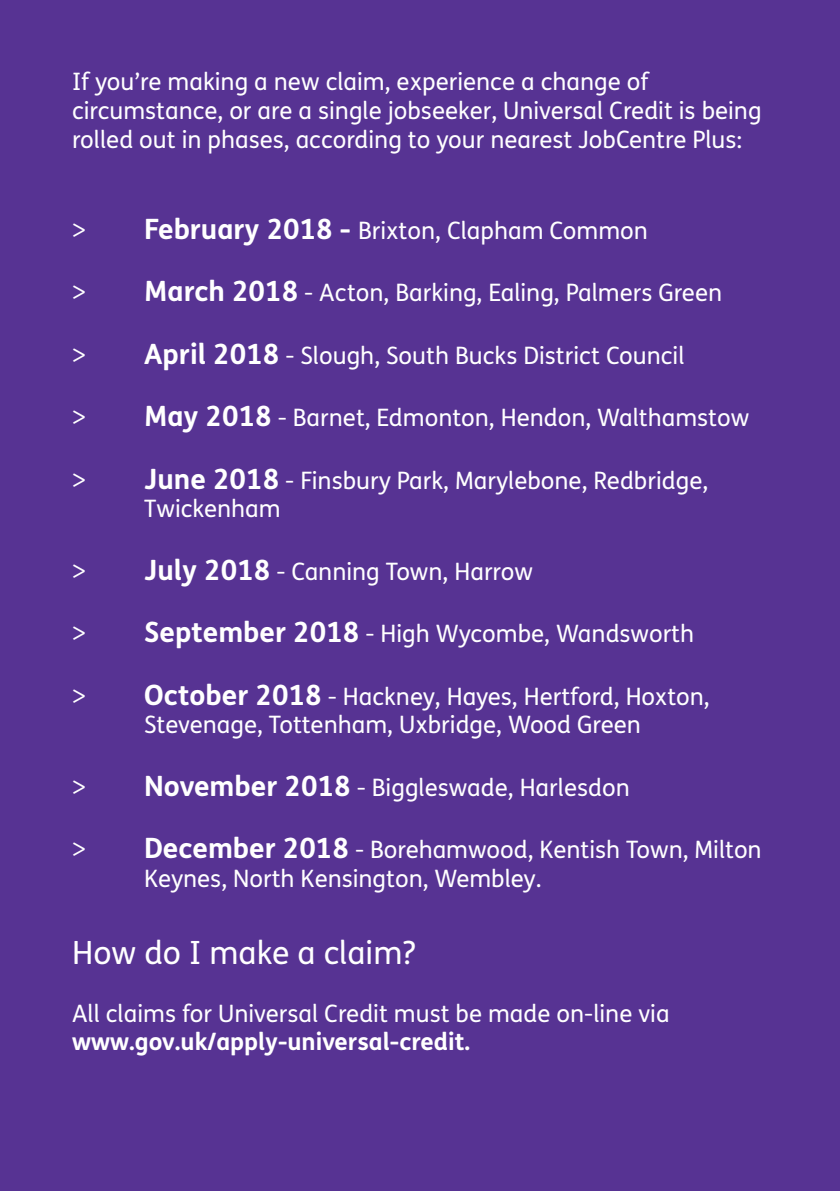
<style>
.page{position:relative;width:840px;height:1191px;background:#fff}
.page>*{position:absolute;margin:0;border:0;box-sizing:border-box;transform-origin:0 0}
.t1{font:32px "FS Me";color:#fff}
.t2{font:24px/28.8px "FS Me";color:#fff}
.t3{font:700 24px "FS Me";color:#fff}
.s1{font-weight:700;font-size:28px}
</style>
<div class="page">
<div style="left:0;top:0;width:839px;height:1191px;background:#573393"></div>
<p class="t2" style="left:72px;top:67px;width:690px">If you’re making a new claim, experience a change of circumstance, or are a single jobseeker, Universal Credit is being rolled out in phases, according to your nearest JobCentre Plus:</p>
<p class="t2" style="left:72px;top:216px;width:577px">&gt; <span class="s1">February 2018 -</span> Brixton, Clapham Common</p>
<p class="t2" style="left:72px;top:278px;width:651px">&gt; <span class="s1">March 2018</span> - Acton, Barking, Ealing, Palmers Green</p>
<p class="t2" style="left:72px;top:340px;width:613px">&gt; <span class="s1">April 2018</span> - Slough, South Bucks District Council</p>
<p class="t2" style="left:72px;top:403px;width:678px">&gt; <span class="s1">May 2018</span> - Barnet, Edmonton, Hendon, Walthamstow</p>
<p class="t2" style="left:144px;top:465px;width:565px;text-indent:-72px">&gt; <span class="s1">June 2018</span> - Finsbury Park, Marylebone, Redbridge,<br>Twickenham</p>
<p class="t2" style="left:72px;top:556px;width:462px">&gt; <span class="s1">July 2018</span> - Canning Town, Harrow</p>
<p class="t2" style="left:72px;top:619px;width:623px">&gt; <span class="s1">September 2018</span> - High Wycombe, Wandsworth</p>
<p class="t2" style="left:72px;top:681px;width:638px;text-align:center">&gt; <span class="s1">October 2018</span> - Hackney, Hayes, Hertford, Hoxton,<br>Stevenage, Tottenham, Uxbridge, Wood Green</p>
<p class="t2" style="left:72px;top:772px;width:559px">&gt; <span class="s1">November 2018</span> - Biggleswade, Harlesdon</p>
<p class="t2" style="left:144px;top:835px;width:618px;text-indent:-72px">&gt; <span class="s1">December 2018</span> - Borehamwood, Kentish Town, Milton<br>Keynes, North Kensington, Wembley.</p>
<h1 class="t1" style="left:72px;top:930px;width:345px">How do I make a claim?</h1>
<p class="t2" style="left:72px;top:998px;width:598px">All claims for Universal Credit must be made on-line via</p>
<p class="t3" style="left:72px;top:1023px;width:399px">www.gov.uk/apply-universal-credit.</p>
</div>
